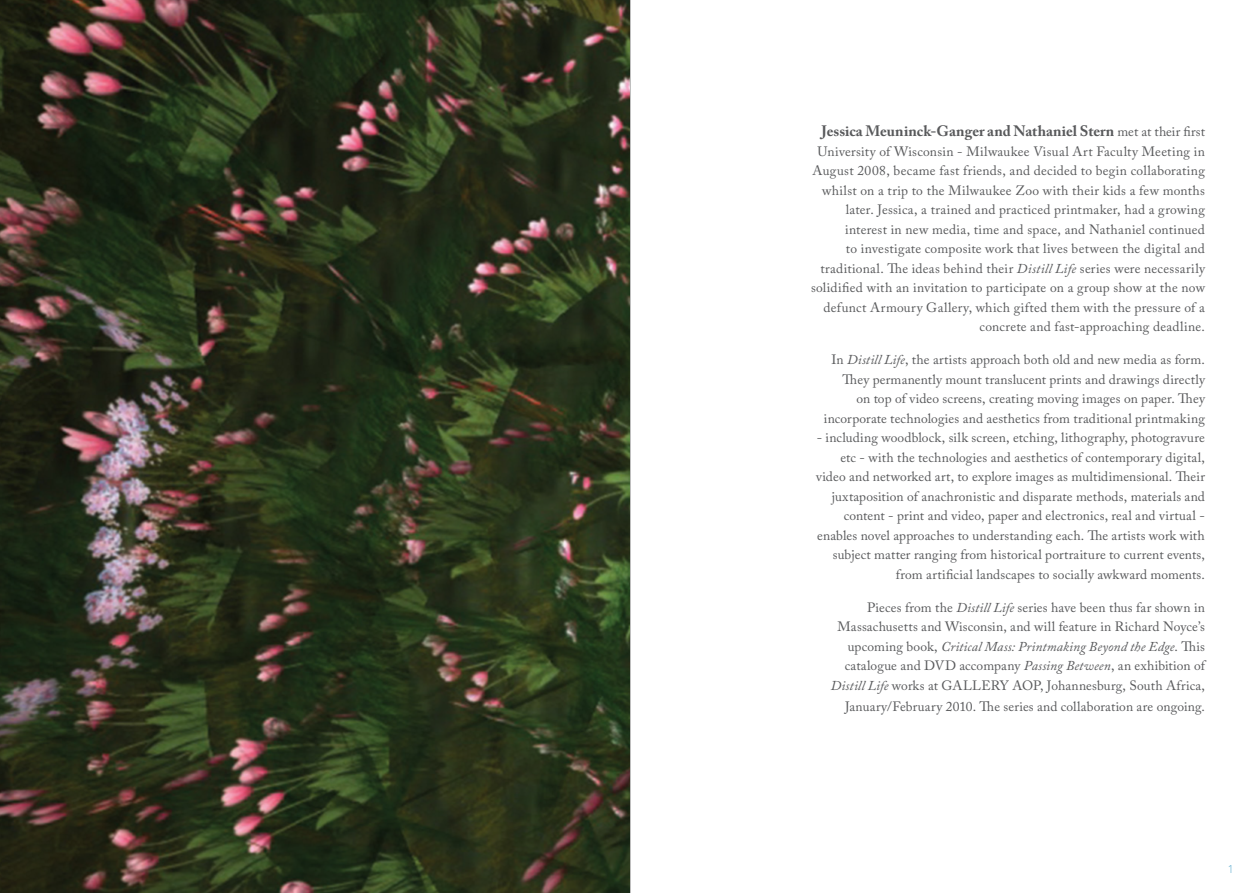
<style>
.page{position:relative;width:1259px;height:893px;background:#fff}
.page>*{position:absolute;margin:0;border:0;box-sizing:border-box;transform-origin:0 0}
.t1{font:700 15px "Adobe Caslon Pro";color:#58595b}
.t2{font:13.5px/19.5px "Adobe Caslon Pro";letter-spacing:.015em;color:#58595b;text-align:right}
.t3{font:300 11.25px "Avenir";color:#75b8d5}
.s1{font-weight:400;font-size:13.5px}
.s2{font-style:italic}
</style>
<div class="page">
<hr style="left:629px;top:0;width:1px;height:893px;background:#000">
<img style="left:0;top:0;width:629px;height:893px">
<p class="t1" style="left:821px;top:122px;width:385px">Jessica Meuninck-Ganger and Nathaniel Stern <span class="s1">met at their first</span></p>
<p class="t2" style="left:811px;top:141px;width:395px">University of Wisconsin - Milwaukee Visual Art Faculty Meeting in August 2008, became fast friends, and decided to begin collaborating whilst on a trip to the Milwaukee Zoo with their kids a few months later. Jessica, a trained and practiced printmaker, had a growing interest in new media, time and space, and Nathaniel continued<br>to investigate composite work that lives between the digital and traditional. The ideas behind their <span class="s2">Distill Life</span> series were necessarily solidified with an invitation to participate on a group show at the now defunct Armoury Gallery, which gifted them with the pressure of a concrete and fast-approaching deadline.</p>
<p class="t2" style="left:824px;top:350px;width:382px">In <span class="s2">Distill Life</span>, the artists approach both old and new media as form.<br>They permanently mount translucent prints and drawings directly<br>on top of video screens, creating moving images on paper. They incorporate technologies and aesthetics from traditional printmaking</p>
<p class="t2" style="left:816px;top:428px;width:390px">- including woodblock, silk screen, etching, lithography, photogravure etc - with the technologies and aesthetics of contemporary digital, video and networked art, to explore images as multidimensional. Their juxtaposition of anachronistic and disparate methods, materials and content - print and video, paper and electronics, real and virtual - enables novel approaches to understanding each. The artists work with subject matter ranging from historical portraiture to current events, from artificial landscapes to socially awkward moments.</p>
<p class="t2" style="left:831px;top:597px;width:376px">Pieces from the <span class="s2">Distill Life</span> series have been thus far shown in Massachusetts and Wisconsin, and will feature in Richard Noyce’s upcoming book, <span class="s2">Critical Mass: Printmaking Beyond the Edge</span>. This catalogue and DVD accompany <span class="s2">Passing Between</span>, an exhibition of <span class="s2">Distill Life</span> works at GALLERY AOP, Johannesburg, South Africa,</p>
<p class="t2" style="left:845px;top:696px;width:361px">January/February 2010. The series and collaboration are ongoing.</p>
<p class="t3" style="left:1228px;top:863px;width:7px">1</p>
</div>
